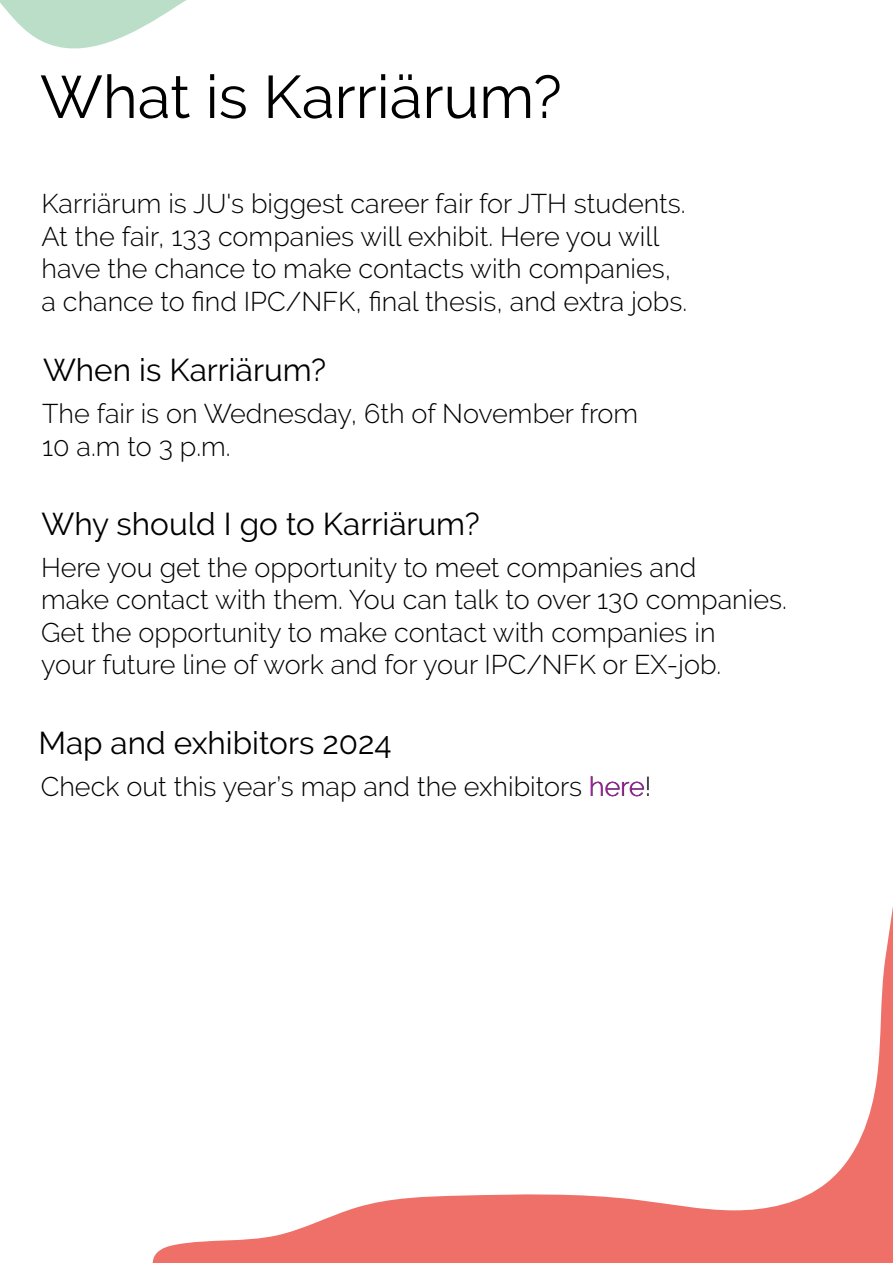
<style>
.page{position:relative;width:893px;height:1263px;background:#fff}
.page>*{position:absolute;margin:0;border:0;box-sizing:border-box;transform-origin:0 0}
.t1{font:60px "Raleway";color:#000}
.t2{font:31.5px "Raleway";color:#000}
.t3{font:300 27px/32.4px "Raleway";color:#000}
.s1{color:#a2a}
</style>
<div class="page">
<svg style="left:0;top:0;width:186px;height:49px"></svg>
<svg style="left:152px;top:907px;width:741px;height:356px"></svg>
<h1 class="t1" style="left:40px;top:62px;width:523px">What is Karriärum?</h1>
<p class="t3" style="left:42px;top:188px;width:647px">Karriärum is JU's biggest career fair for JTH students.<br>At the fair, 133 companies will exhibit. Here you will have the chance to make contacts with companies, a chance to find IPC/NFK, final thesis, and extra jobs.</p>
<p class="t2" style="left:43px;top:352px;width:285px">When is Karriärum?</p>
<p class="t3" style="left:42px;top:397px;width:598px">The fair is on Wednesday, 6th of November from<br>10 a.m to 3 p.m.</p>
<p class="t2" style="left:41px;top:505px;width:440px">Why should I go to Karriärum?</p>
<p class="t3" style="left:41px;top:551px;width:747px">Here you get the opportunity to meet companies and<br>make contact with them. You can talk to over 130 companies.<br>Get the opportunity to make contact with companies in<br>your future line of work and for your IPC/NFK or EX-job.</p>
<p class="t2" style="left:39px;top:724px;width:355px">Map and exhibitors 2024</p>
<p class="t3" style="left:41px;top:770px;width:612px">Check out this year’s map and the exhibitors <span class="s1">here</span>!</p>
</div>
